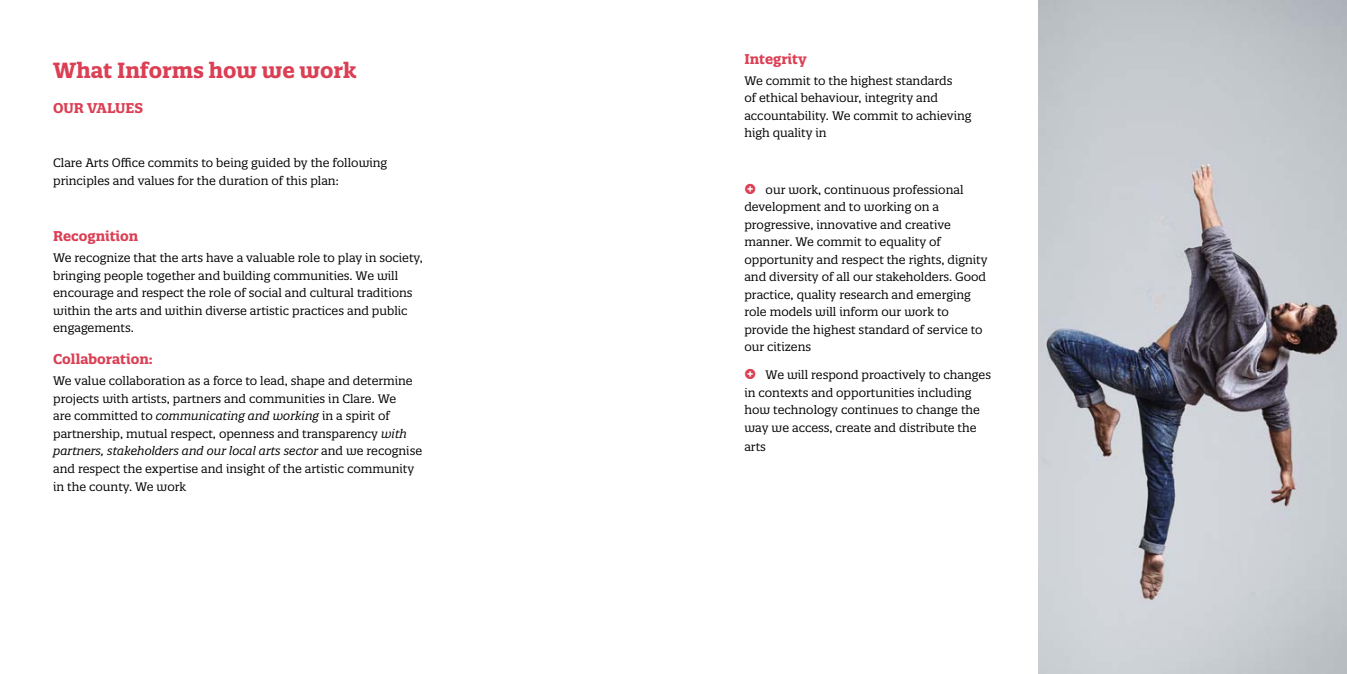
<style>
.page{position:relative;width:1347px;height:674px;background:#fff}
.page>*{position:absolute;margin:0;border:0;box-sizing:border-box;transform-origin:0 0}
.t1{font:700 21.25px "Quatro Slab";color:#db3f54}
.t2{font:700 13.75px "Quatro Slab";color:#db3f54}
.t3{font:11.88px/17.5px "Quatro Slab";color:#000}
.s1{font-style:italic}
</style>
<div class="page">
<svg style="left:1038px;top:0;width:308px;height:673px;fill:#c8ccd0"></svg>
<h1 class="t1" style="left:53px;top:57px;width:305px">What Informs how we work</h1>
<p class="t2" style="left:53px;top:99px;width:91px">OUR VALUES</p>
<p class="t3" style="left:53px;top:154px;width:336px">Clare Arts Office commits to being guided by the following principles and values for the duration of this plan:</p>
<p class="t2" style="left:53px;top:227px;width:87px">Recognition</p>
<p class="t3" style="left:53px;top:249px;width:371px">We recognize that the arts have a valuable role to play in society, bringing people together and building communities. We will encourage and respect the role of social and cultural traditions within the arts and within diverse artistic practices and public engagements.</p>
<p class="t2" style="left:53px;top:350px;width:101px">Collaboration:</p>
<p class="t3" style="left:53px;top:372px;width:370px">We value collaboration as a force to lead, shape and determine projects with artists, partners and communities in Clare. We<br>are committed to <span class="s1">communicating and working</span> in a spirit of partnership, mutual respect, openness and transparency <span class="s1">with partners, stakeholders and our local arts sector</span> and we recognise and respect the expertise and insight of the artistic community in the county. We work</p>
<p class="t2" style="left:744px;top:50px;width:64px">Integrity</p>
<p class="t3" style="left:744px;top:71px;width:229px">We commit to the highest standards<br>of ethical behaviour, integrity and accountability. We commit to achieving high quality in</p>
<p class="t3" style="left:744px;top:180px;width:245px;text-indent:21px">our work, continuous professional development and to working on a progressive, innovative and creative manner. We commit to equality of opportunity and respect the rights, dignity and diversity of all our stakeholders. Good practice, quality research and emerging role models will inform our work to provide the highest standard of service to our citizens</p>
<p class="t3" style="left:744px;top:366px;width:248px;text-indent:21px">We will respond proactively to changes in contexts and opportunities including how technology continues to change the way we access, create and distribute the</p>
<p class="t3" style="left:744px;top:437px;width:23px">arts</p>
</div>
